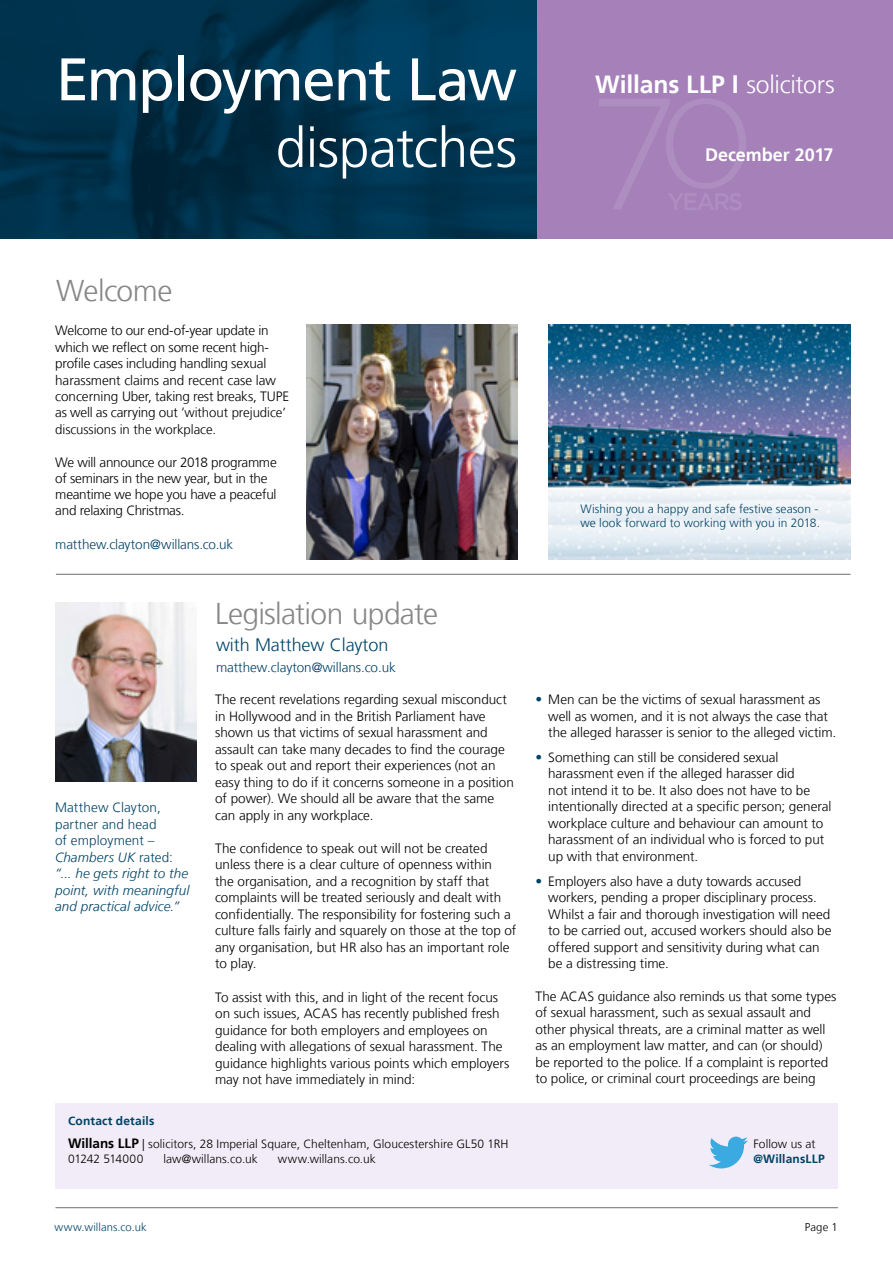
<style>
.page{position:relative;width:893px;height:1263px;background:#fff}
.page>*{position:absolute;margin:0;border:0;box-sizing:border-box;transform-origin:0 0}
.t1{font:60px "Frutiger LT";letter-spacing:-.03em;color:#fff}
.t2{font:300 55.5px "Frutiger LT";letter-spacing:-.01em;color:#fff}
.t3{font:300 30px "Frutiger LT";letter-spacing:-.025em;color:#878787}
.t4{font:700 24.75px "Frutiger LT";letter-spacing:-.005em;color:#fff}
.t5{font:300 18px "Frutiger LT";letter-spacing:-.005em;color:#004366}
.t6{font:700 18px "Frutiger LT";letter-spacing:-.005em;color:#fff}
.t7{font:300 13.5px/16.5px "Frutiger LT";letter-spacing:-.005em;color:#000}
.t8{font:italic 300 13.5px/16.5px "Frutiger LT";letter-spacing:.01em;color:#004366}
.t9{font:300 13.5px "Frutiger LT";letter-spacing:-.005em;color:#004366}
.t10{font:300 13.2px "Frutiger LT";letter-spacing:-.005em;color:#000}
.t11{font:300 12px/23.5px "Frutiger LT";letter-spacing:.005em;color:#000}
.t12{font:300 12px/14.4px "Frutiger";letter-spacing:.005em;color:#004366}
.t13{font:300 12px "Frutiger LT";letter-spacing:-.02em;color:#000}
.t14{font:700 12px "Frutiger LT";letter-spacing:.015em;color:#004366}
.t15{font:300 11.25px "Frutiger LT";letter-spacing:.005em;color:#004366}
.t16{font:300 11.25px "Frutiger LT";color:#000}
.s1{font-size:25.2px}
.s2{font-weight:300}
.s3{font-size:13.2px}
.s4{font-style:normal}
.s5{font-weight:700;color:#004366}
.s6{font-weight:700;font-size:13.5px}
.s7{color:#004366}
</style>
<div class="page">
<div style="left:536px;top:0;width:357px;height:238px;background:#a580b9"></div>
<img style="left:0;top:0;width:536px;height:238px">
<div style="left:55px;top:1103px;width:783px;height:85px;background:#f1ecf7"></div>
<svg style="left:709px;top:1136px;width:39px;height:32px"></svg>
<img style="left:55px;top:602px;width:141px;height:179px">
<hr style="left:56px;top:574px;width:794px;height:1px;background:#706f6f">
<svg style="left:599px;top:99px;width:147px;height:111px"></svg>
<hr style="left:56px;top:1207px;width:782px;height:1px;background:#706f6f">
<img style="left:549px;top:324px;width:301px;height:235px">
<img style="left:306px;top:324px;width:211px;height:235px">
<h1 class="t1" style="left:56px;top:44px;width:463px">Employment Law</h1>
<h2 class="t2" style="left:276px;top:116px;width:243px">dispatches</h2>
<h3 class="t4" style="left:595px;top:70px;width:241px">Willans LLP <span class="s1">I</span> <span class="s2">solicitors</span></h3>
<h3 class="t6" style="left:705px;top:144px;width:130px">December 2017</h3>
<h3 class="t3" style="left:56px;top:274px;width:118px">Welcome</h3>
<p class="t7" style="left:55px;top:323px;width:235px">Welcome to our end-of-year update in which we reflect on some recent high&shy;profile cases including handling sexual harassment claims and recent case law concerning Uber, taking rest breaks, TUPE as well as carrying out ‘<span class="s3">without prejudice’</span></p>
<p class="t10" style="left:55px;top:422px;width:162px">discussions in the workplace.</p>
<p class="t7" style="left:55px;top:454px;width:223px">We will announce our 2018 programme of seminars in the new year, but in the meantime we hope you have a peaceful and relaxing Christmas.</p>
<p class="t9" style="left:55px;top:536px;width:179px">matthew.clayton@willans.co.uk</p>
<p class="t12" style="left:580px;top:502px;width:241px">Wishing you a happy and safe festive season - we look forward to working with you in 2018.</p>
<p class="t8" style="left:55px;top:800px;width:136px"><span class="s4">Matthew Clayton, partner and head<br>of employment –<br></span>Chambers UK <span class="s4">rated: </span>“... he gets right to the point, with meaningful and practical advice.”</p>
<h3 class="t3" style="left:215px;top:596px;width:224px">Legislation update</h3>
<h3 class="t5" style="left:216px;top:635px;width:174px">with Matthew Clayton</h3>
<p class="t9" style="left:216px;top:660px;width:181px">matthew.clayton@willans.co.uk</p>
<p class="t7" style="left:215px;top:691px;width:300px">The recent revelations regarding sexual misconduct in Hollywood and in the British Parliament have shown us that victims of sexual harassment and assault can take many decades to find the courage to speak out and report their experiences (not an easy thing to do if it concerns someone in a position of power). We should all be aware that the same can apply in any workplace.</p>
<p class="t7" style="left:215px;top:840px;width:303px">The confidence to speak out will not be created unless there is a clear culture of openness within<br>the organisation, and a recognition by staff that complaints will be treated seriously and dealt with confidentially. The responsibility for fostering such a culture falls fairly and squarely on those at the top of any organisation, but HR also has an important role to play.</p>
<p class="t7" style="left:215px;top:989px;width:296px">To assist with this, and in light of the recent focus on such issues, ACAS has recently published fresh guidance for both employers and employees on dealing with allegations of sexual harassment. The guidance highlights various points which employers may not have immediately in mind:</p>
<p class="t11" style="left:68px;top:1109px;width:442px"><span class="s5">Contact details<br></span><span class="s6">Willans LLP</span> | solicitors, 28 Imperial Square, Cheltenham, Gloucestershire GL50 1RH</p>
<p class="t13" style="left:68px;top:1152px;width:77px">01242 514000</p>
<p class="t11" style="left:163px;top:1148px;width:96px">law@willans.co.uk</p>
<p class="t11" style="left:278px;top:1148px;width:99px">www.willans.co.uk</p>
<p class="t7" style="left:548px;top:691px;width:290px;text-indent:-13px"><span class="s7">•</span> Men can be the victims of sexual harassment as well as women, and it is not always the case that the alleged harasser is senior to the alleged victim.</p>
<p class="t7" style="left:548px;top:749px;width:285px;text-indent:-13px"><span class="s7">•</span> Something can still be considered sexual harassment even if the alleged harasser did<br>not intend it to be. It also does not have to be intentionally directed at a specific person; general workplace culture and behaviour can amount to harassment of an individual who is forced to put up with that environment.</p>
<p class="t7" style="left:548px;top:873px;width:285px;text-indent:-13px"><span class="s7">•</span> Employers also have a duty towards accused workers, pending a proper disciplinary process.<br>Whilst a fair and thorough investigation will need to be carried out, accused workers should also be offered support and sensitivity during what can be a distressing time.</p>
<p class="t7" style="left:535px;top:988px;width:302px">The ACAS guidance also reminds us that some types of sexual harassment, such as sexual assault and other physical threats, are a criminal matter as well as an employment law matter, and can (or should) be reported to the police. If a complaint is reported to police, or criminal court proceedings are being</p>
<p class="t11" style="left:753px;top:1133px;width:63px">Follow us at</p>
<p class="t14" style="left:753px;top:1152px;width:73px">@WillansLLP</p>
<p class="t15" style="left:55px;top:1221px;width:94px">www.willans.co.uk</p>
<p class="t16" style="left:805px;top:1221px;width:34px">Page 1</p>
</div>
